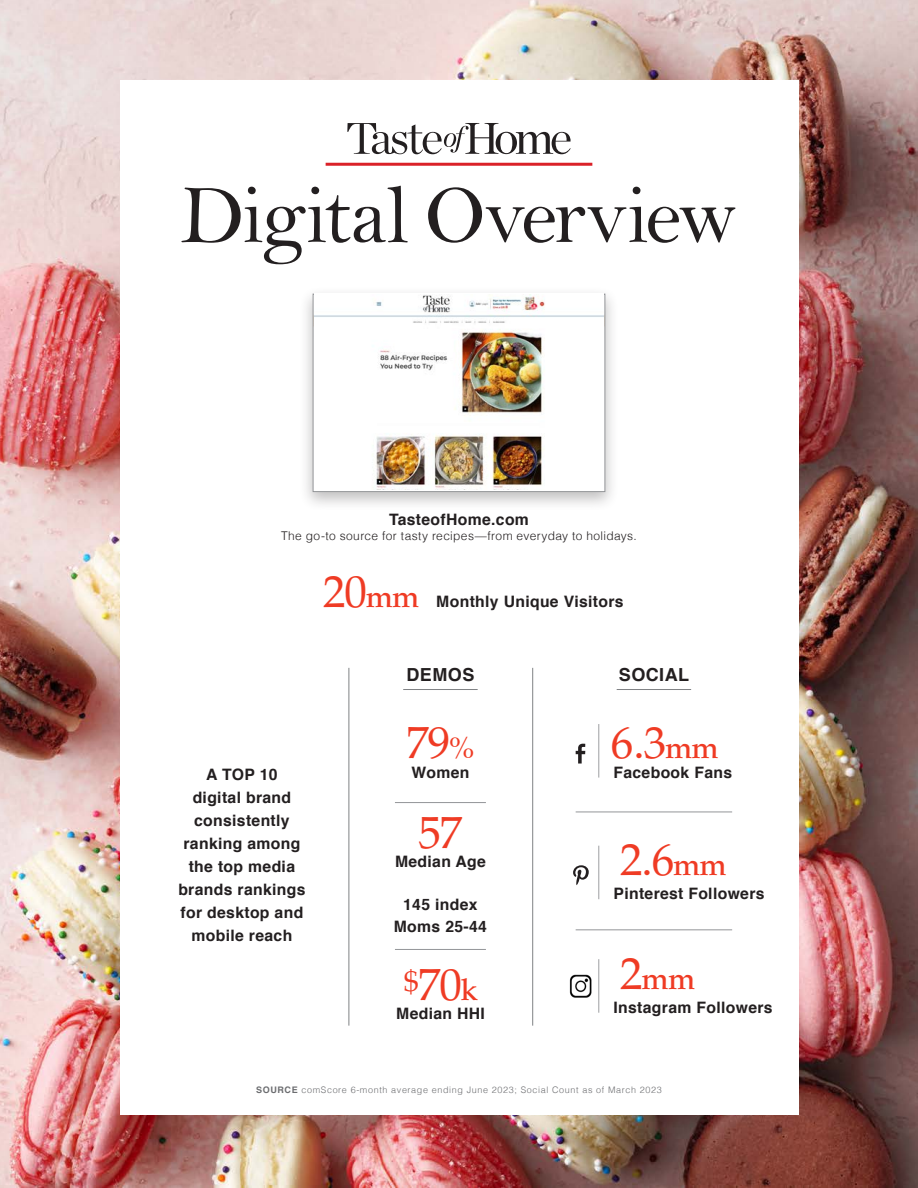
<style>
.page{position:relative;width:918px;height:1188px;background:#fff}
.page>*{position:absolute;margin:0;border:0;box-sizing:border-box;transform-origin:0 0}
.Hed-big{font:84px "Bell";letter-spacing:-.025em;color:#231f20}
.t1{font:45px "Palatino";letter-spacing:-.025em;color:#ef3b24}
.t2{font:500 30px "Palatino";color:#ef3b24}
.t3{font:700 18px "Helvetica";letter-spacing:.025em;color:#231f20}
.t4{font:700 15.75px "Helvetica";letter-spacing:.02em;color:#231f20}
.t5{font:300 12px "Helvetica";letter-spacing:.03em;color:#231f20}
.t6{font:300 9px "Helvetica";letter-spacing:.07em;color:#6c6d70}
.s1{font-weight:500;font-size:30px}
.s2{font-size:30px}
.s3{font-weight:400;font-size:45px}
.s4{font-weight:700}
</style>
<div class="page">
<img style="left:0;top:0;width:918px;height:1187px">
<div style="left:120px;top:80px;width:678px;height:1035px;background:#fff"></div>
<div style="left:300px;top:287px;width:318px;height:224px;background:#231f20;opacity:.29"></div>
<div style="left:313px;top:294px;width:292px;height:198px;border:1px solid #939598"></div>
<svg style="left:347px;top:123px;width:224px;height:31px"></svg>
<hr style="left:326px;top:163px;width:266px;height:3px;background:#da2128">
<hr style="left:349px;top:668px;width:1px;height:358px;background:#808285">
<hr style="left:532px;top:668px;width:1px;height:358px;background:#808285">
<hr style="left:395px;top:802px;width:91px;height:1px;background:#939598">
<hr style="left:576px;top:812px;width:156px;height:1px;background:#939598">
<hr style="left:576px;top:930px;width:156px;height:1px;background:#939598">
<hr style="left:395px;top:949px;width:91px;height:1px;background:#939598">
<svg style="left:576px;top:744px;width:9px;height:20px"></svg>
<hr style="left:599px;top:724px;width:1px;height:54px;background:#9d9fa2">
<hr style="left:599px;top:846px;width:1px;height:53px;background:#9d9fa2">
<hr style="left:599px;top:959px;width:1px;height:54px;background:#9d9fa2">
<hr style="left:403px;top:689px;width:75px;height:1px;background:#808285">
<hr style="left:617px;top:689px;width:74px;height:1px;background:#808285">
<svg style="left:573px;top:865px;width:16px;height:20px"></svg>
<img style="left:314px;top:295px;width:289px;height:195px">
<img style="left:569px;top:975px;width:23px;height:22px">
<p class="Hed-big" style="left:180px;top:165px;width:559px">Digital Overview</p>
<p class="t4" style="left:389px;top:506px;width:141px">TasteofHome.com</p>
<p class="t5" style="left:281px;top:526px;width:357px">The go-to source for tasty recipes—from everyday to holidays.</p>
<p class="t1" style="left:323px;top:565px;width:98px">20<span class="s1">mm</span></p>
<p class="t4" style="left:436px;top:589px;width:189px">Monthly Unique Visitors</p>
<p class="t3" style="left:407px;top:660px;width:69px">DEMOS</p>
<p class="t3" style="left:619px;top:660px;width:72px">SOCIAL</p>
<p class="t1" style="left:406px;top:716px;width:69px">79<span class="s2">%</span></p>
<p class="t4" style="left:206px;top:762px;width:73px">A TOP 10</p>
<p class="t4" style="left:411px;top:759px;width:59px">Women</p>
<p class="t4" style="left:193px;top:785px;width:100px">digital brand</p>
<p class="t4" style="left:194px;top:808px;width:97px">consistently</p>
<p class="t4" style="left:184px;top:831px;width:118px">ranking among</p>
<p class="t4" style="left:189px;top:854px;width:108px">the top media</p>
<p class="t4" style="left:178px;top:877px;width:129px">brands rankings</p>
<p class="t4" style="left:181px;top:900px;width:124px">for desktop and</p>
<p class="t4" style="left:192px;top:923px;width:102px">mobile reach</p>
<p class="t1" style="left:419px;top:806px;width:45px">57</p>
<p class="t4" style="left:395px;top:849px;width:92px">Median Age</p>
<p class="t4" style="left:403px;top:892px;width:76px">145 index</p>
<p class="t4" style="left:394px;top:914px;width:95px">Moms 25-44</p>
<p class="t1" style="left:404px;top:958px;width:75px"><sup>$</sup>70<span class="s1">k</span></p>
<p class="t4" style="left:396px;top:1001px;width:90px">Median HHI</p>
<p class="t1" style="left:611px;top:716px;width:109px">6.3<span class="s1">mm</span></p>
<p class="t4" style="left:614px;top:760px;width:120px">Facebook Fans</p>
<p class="t1" style="left:620px;top:834px;width:108px">2.6<span class="s1">mm</span></p>
<p class="t4" style="left:614px;top:881px;width:153px">Pinterest Followers</p>
<p class="t2" style="left:620px;top:961px;width:77px"><span class="s3">2</span>mm</p>
<p class="t4" style="left:614px;top:995px;width:161px">Instagram Followers</p>
<p class="t6" style="left:256px;top:1082px;width:407px"><span class="s4">SOURCE</span> comScore 6-month average ending June 2023; Social Count as of March 2023</p>
</div>
